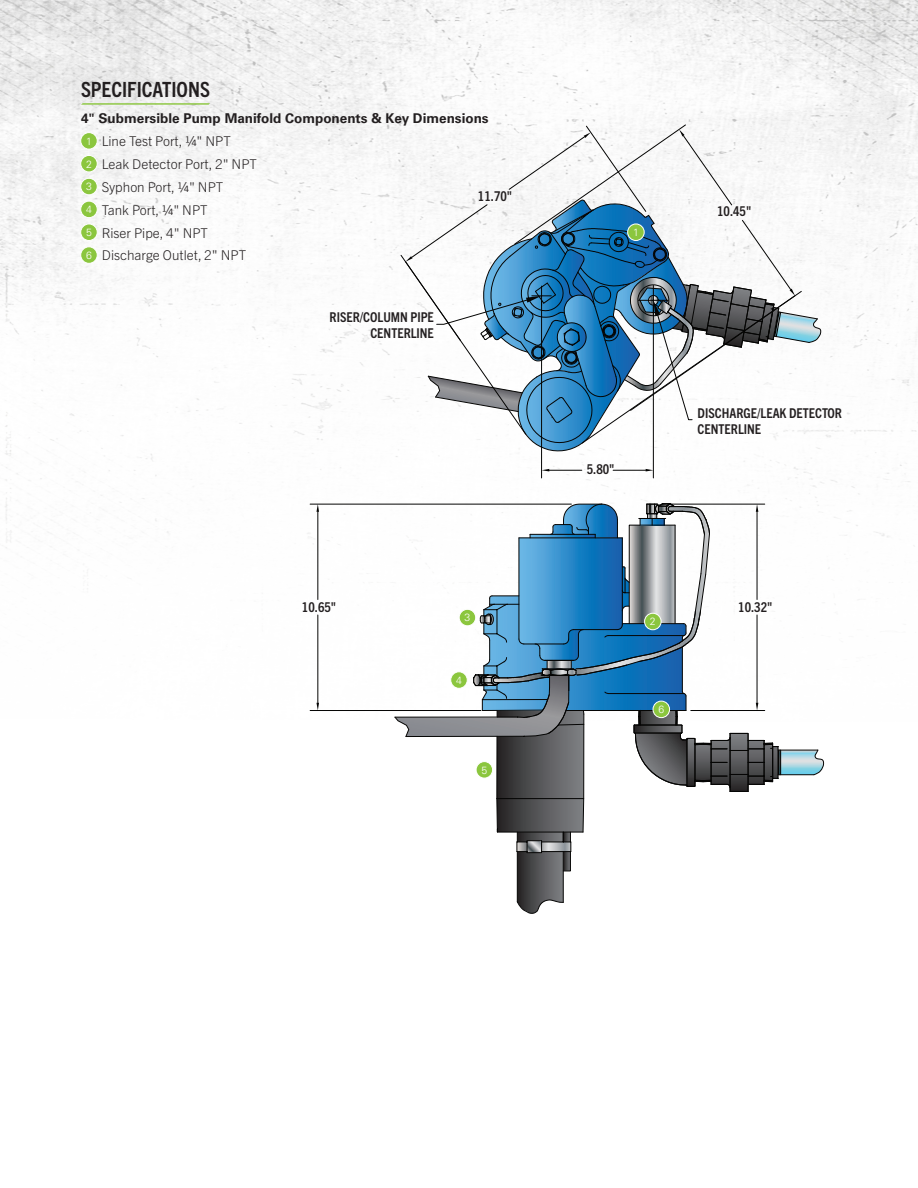
<style>
.page{position:relative;width:918px;height:1188px;background:#fff}
.page>*{position:absolute;margin:0;border:0;box-sizing:border-box;transform-origin:0 0}
.t1{font:700 condensed 21px "Trade Gothic Next LT Pro";color:#231f20}
.t2{font:300 13.5px "Trade Gothic Next LT Pro";color:#231f20}
.t3{font:700 condensed 13.5px/16.2px "Trade Gothic Next LT Pro";color:#231f20;text-align:right}
.t4{font:700 13.5px "Univers LT Std";color:#231f20}
.features{font:300 10.5px "Univers LT Std";color:#fff}
.s1{font-size:18px}
</style>
<div class="page">
<svg style="left:81px;top:103px;width:129px;height:2px"></svg>
<div style="left:81px;top:178px;width:16px;height:17px;background:#8bc63e;border-radius:50%"></div>
<div style="left:81px;top:178px;width:16px;height:17px;border:1px solid #fff;border-radius:50%"></div>
<div style="left:81px;top:133px;width:16px;height:16px;background:#8bc63e;border-radius:50%"></div>
<div style="left:81px;top:132px;width:16px;height:17px;border:1px solid #fff;border-radius:50%"></div>
<div style="left:81px;top:155px;width:16px;height:17px;background:#8bc63e;border-radius:50%"></div>
<div style="left:81px;top:155px;width:16px;height:17px;border:1px solid #fff;border-radius:50%"></div>
<div style="left:81px;top:201px;width:16px;height:17px;background:#8bc63e;border-radius:50%"></div>
<div style="left:81px;top:201px;width:16px;height:17px;border:1px solid #fff;border-radius:50%"></div>
<div style="left:81px;top:224px;width:16px;height:17px;background:#8bc63e;border-radius:50%"></div>
<div style="left:81px;top:224px;width:16px;height:17px;border:1px solid #fff;border-radius:50%"></div>
<div style="left:81px;top:247px;width:16px;height:16px;background:#8bc63e;border-radius:50%"></div>
<div style="left:81px;top:247px;width:16px;height:17px;border:1px solid #fff;border-radius:50%"></div>
<hr style="left:310px;top:504px;width:261px;height:1px;background:#050504">
<hr style="left:310px;top:710px;width:171px;height:1px;background:#050504">
<hr style="left:317px;top:512px;width:1px;height:88px;background:#050504">
<hr style="left:317px;top:615px;width:1px;height:88px;background:#050504">
<svg style="left:316px;top:504px;width:3px;height:8px"></svg>
<svg style="left:316px;top:703px;width:3px;height:7px"></svg>
<svg style="left:404px;top:124px;width:398px;height:288px"></svg>
<svg style="left:679px;top:129px;width:6px;height:7px"></svg>
<svg style="left:394px;top:503px;width:430px;height:411px"></svg>
<hr style="left:541px;top:301px;width:1px;height:177px;background:#050504">
<hr style="left:653px;top:305px;width:1px;height:173px;background:#050504">
<hr style="left:549px;top:470px;width:33px;height:1px;background:#050504">
<hr style="left:613px;top:470px;width:33px;height:1px;background:#050504">
<svg style="left:542px;top:469px;width:7px;height:2px"></svg>
<svg style="left:646px;top:469px;width:7px;height:2px"></svg>
<svg style="left:427px;top:199px;width:395px;height:255px"></svg>
<div style="left:459px;top:609px;width:17px;height:17px;background:#8bc63e;border-radius:50%"></div>
<div style="left:459px;top:609px;width:17px;height:17px;border:1px solid #fff;border-radius:50%"></div>
<div style="left:628px;top:224px;width:16px;height:17px;background:#8bc63e;border-radius:50%"></div>
<div style="left:627px;top:224px;width:17px;height:17px;border:1px solid #fff;border-radius:50%"></div>
<div style="left:645px;top:613px;width:16px;height:17px;background:#8bc63e;border-radius:50%"></div>
<div style="left:644px;top:613px;width:17px;height:17px;border:1px solid #fff;border-radius:50%"></div>
<div style="left:451px;top:672px;width:16px;height:16px;background:#8bc63e;border-radius:50%"></div>
<div style="left:451px;top:672px;width:16px;height:16px;border:1px solid #fff;border-radius:50%"></div>
<div style="left:476px;top:762px;width:17px;height:16px;background:#8bc63e;border-radius:50%"></div>
<div style="left:476px;top:761px;width:17px;height:17px;border:1px solid #fff;border-radius:50%"></div>
<div style="left:653px;top:701px;width:17px;height:17px;background:#8bc63e;border-radius:50%"></div>
<div style="left:653px;top:701px;width:17px;height:17px;border:1px solid #fff;border-radius:50%"></div>
<p class="t1" style="left:81px;top:75px;width:130px">SPECIFICATIONS</p>
<p class="t4" style="left:81px;top:111px;width:409px">4" Submersible Pump Manifold Components &amp; Key Dimensions</p>
<p class="t2" style="left:88px;top:131px;width:144px"><span class="s1">•</span> Line Test Port, ¼" NPT</p>
<p class="t2" style="left:88px;top:154px;width:170px"><span class="s1">•</span> Leak Detector Port, 2" NPT</p>
<p class="t2" style="left:88px;top:177px;width:137px"><span class="s1">•</span> Syphon Port, ¼" NPT</p>
<p class="t2" style="left:88px;top:200px;width:121px"><span class="s1">•</span> Tank Port, ¼" NPT</p>
<p class="t2" style="left:88px;top:223px;width:121px"><span class="s1">•</span> Riser Pipe, 4" NPT</p>
<p class="t2" style="left:88px;top:246px;width:160px"><span class="s1">•</span> Discharge Outlet, 2" NPT</p>
<p class="features" style="left:86px;top:135px;width:7px">1</p>
<p class="features" style="left:86px;top:157px;width:7px">2</p>
<p class="features" style="left:86px;top:203px;width:7px">4</p>
<p class="features" style="left:86px;top:226px;width:7px">5</p>
<p class="features" style="left:86px;top:249px;width:7px">6</p>
<p class="features" style="left:86px;top:180px;width:7px">3</p>
<p class="t3" style="left:478px;top:187px;width:36px">11.70"</p>
<p class="t3" style="left:330px;top:308px;width:106px">RISER/COLUMN PIPE<br>CENTERLINE</p>
<p class="features" style="left:633px;top:226px;width:7px">1</p>
<p class="t3" style="left:717px;top:202px;width:36px">10.45"</p>
<p class="t3" style="left:587px;top:461px;width:29px">5.80"</p>
<p class="t3" style="left:698px;top:404px;width:146px;text-align:left">DISCHARGE/LEAK DETECTOR<br>CENTERLINE</p>
<p class="t3" style="left:302px;top:598px;width:36px">10.65"</p>
<p class="t3" style="left:738px;top:598px;width:36px">10.32"</p>
<p class="features" style="left:465px;top:611px;width:7px">3</p>
<p class="features" style="left:650px;top:615px;width:7px">2</p>
<p class="features" style="left:456px;top:674px;width:7px">4</p>
<p class="features" style="left:481px;top:764px;width:7px">5</p>
<p class="features" style="left:658px;top:703px;width:7px">6</p>
</div>
